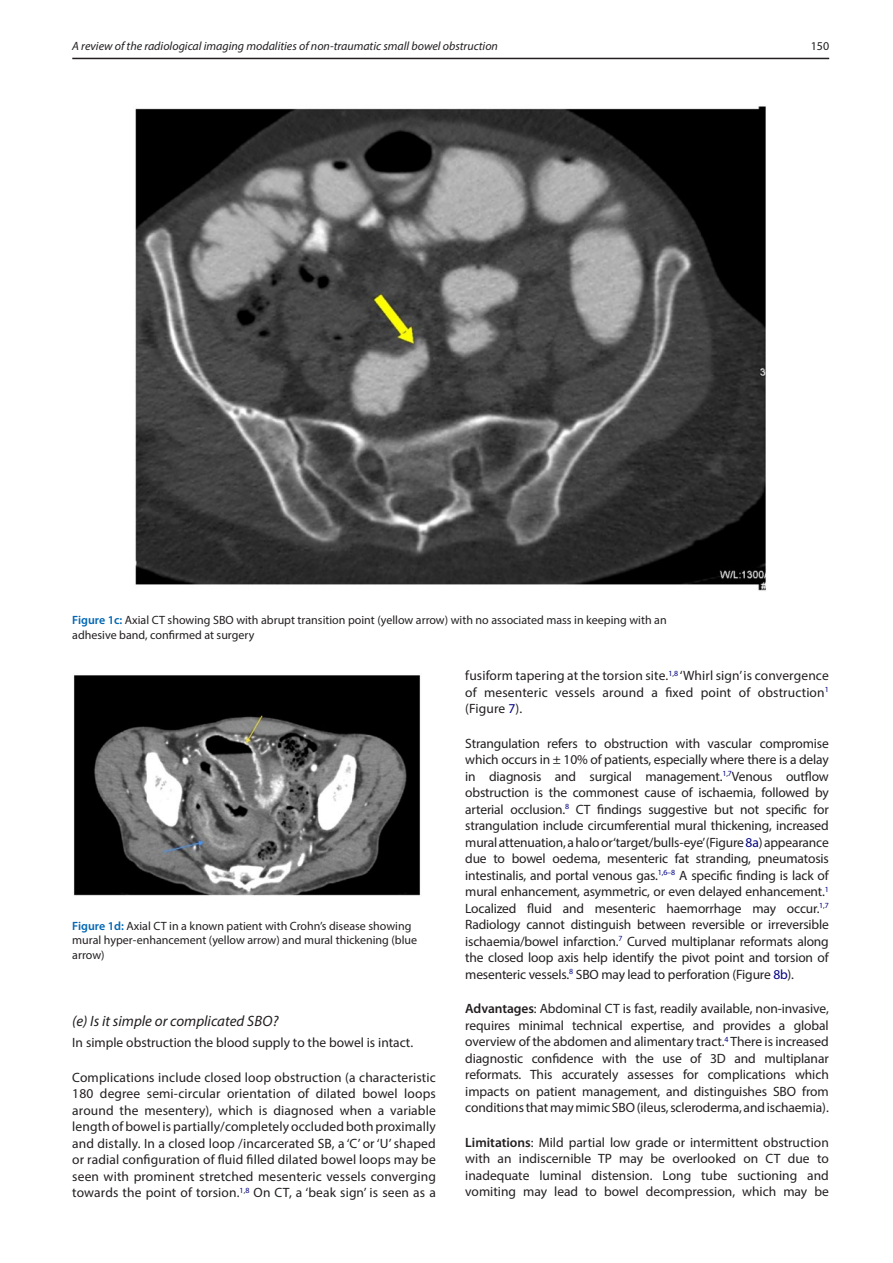
<style>
.page{position:relative;width:893px;height:1263px;background:#fff}
.page>*{position:absolute;margin:0;border:0;box-sizing:border-box;transform-origin:0 0}
.t1{font:italic 15px "Myriad Pro";color:#231f20}
.t2{font:13.5px/16.5px "Myriad Pro";color:#231f20;text-align:justify}
.t3{font:12px/14.4px "Myriad Pro";color:#231f20}
.t4{font:italic 12px "Myriad Pro";color:#231f20}
.s1{font-weight:600;color:#0166b3}
.s2{color:#000080}
.s3{font-weight:600}
</style>
<div class="page">
<hr style="left:72px;top:58px;width:757px;height:1px;background:#231f20">
<img style="left:135px;top:106px;width:631px;height:485px">
<img style="left:73px;top:675px;width:348px;height:221px">
<p class="t4" style="left:72px;top:39px;width:427px">A review of the radiological imaging modalities of non-traumatic small bowel obstruction</p>
<p class="t3" style="left:811px;top:39px;width:20px">150</p>
<p class="t3" style="left:72px;top:613px;width:596px"><span class="s1">Figure 1c:</span> Axial CT showing SBO with abrupt transition point (yellow arrow) with no associated mass in keeping with an adhesive band, confirmed at surgery</p>
<p class="t3" style="left:72px;top:918px;width:346px"><span class="s1">Figure 1d:</span> Axial CT in a known patient with Crohn’s disease showing mural hyper-enhancement (yellow arrow) and mural thickening (blue arrow)</p>
<p class="t1" style="left:72px;top:1012px;width:208px">(e) Is it simple or complicated SBO?</p>
<p class="t2" style="left:72px;top:1034px;width:342px">In simple obstruction the blood supply to the bowel is intact.</p>
<p class="t2" style="left:72px;top:1069px;width:365px">Complications include closed loop obstruction (a characteristic 180 degree semi-circular orientation of dilated bowel loops around the mesentery), which is diagnosed when a variable length of bowel is partially/completely occluded both proximally and distally. In a closed loop /incarcerated SB, a ‘C’ or ‘U’ shaped or radial configuration of fluid filled dilated bowel loops may be seen with prominent stretched mesenteric vessels converging towards the point of torsion.<sup>1</sup><sup>,</sup><sup>8</sup> On CT, a ‘beak sign’ is seen as a</p>
<p class="t2" style="left:465px;top:667px;width:365px">fusiform tapering at the torsion site.<sup>1</sup><sup>,</sup><sup>8</sup> ‘Whirl sign’ is convergence of mesenteric vessels around a fixed point of obstruction<sup>1 </sup>(Figure <span class="s2">7</span>).</p>
<p class="t2" style="left:465px;top:735px;width:365px">Strangulation refers to obstruction with vascular compromise which occurs in ± 10% of patients, especially where there is a delay in diagnosis and surgical management.<sup>1</sup><sup>,</sup><sup>7</sup>Venous outflow obstruction is the commonest cause of ischaemia, followed by arterial occlusion.<sup>8</sup> CT findings suggestive but not specific for strangulation include circumferential mural thickening, increased mural attenuation, a halo or ‘target/bulls-eye’(Figure <span class="s2">8a</span>) appearance due to bowel oedema, mesenteric fat stranding, pneumatosis intestinalis, and portal venous gas.<sup>1,6–8</sup> A specific finding is lack of mural enhancement, asymmetric, or even delayed enhancement.<sup>1<br></sup>Localized fluid and mesenteric haemorrhage may occur.<sup>1</sup><sup>,</sup><sup>7<br></sup>Radiology cannot distinguish between reversible or irreversible ischaemia/bowel infarction.<sup>7</sup> Curved multiplanar reformats along the closed loop axis help identify the pivot point and torsion of mesenteric vessels.<sup>8</sup> SBO may lead to perforation (Figure <span class="s2">8b</span>).</p>
<p class="t2" style="left:465px;top:1000px;width:365px"><span class="s3">Advantages</span>: Abdominal CT is fast, readily available, non-invasive, requires minimal technical expertise, and provides a global overview of the abdomen and alimentary tract.<sup>4</sup> There is increased diagnostic confidence with the use of 3D and multiplanar reformats. This accurately assesses for complications which impacts on patient management, and distinguishes SBO from conditions that may mimic SBO (ileus, scleroderma, and ischaemia).</p>
<p class="t2" style="left:465px;top:1134px;width:365px"><span class="s3">Limitations</span>: Mild partial low grade or intermittent obstruction with an indiscernible TP may be overlooked on CT due to inadequate luminal distension. Long tube suctioning and vomiting may lead to bowel decompression, which may be</p>
</div>
